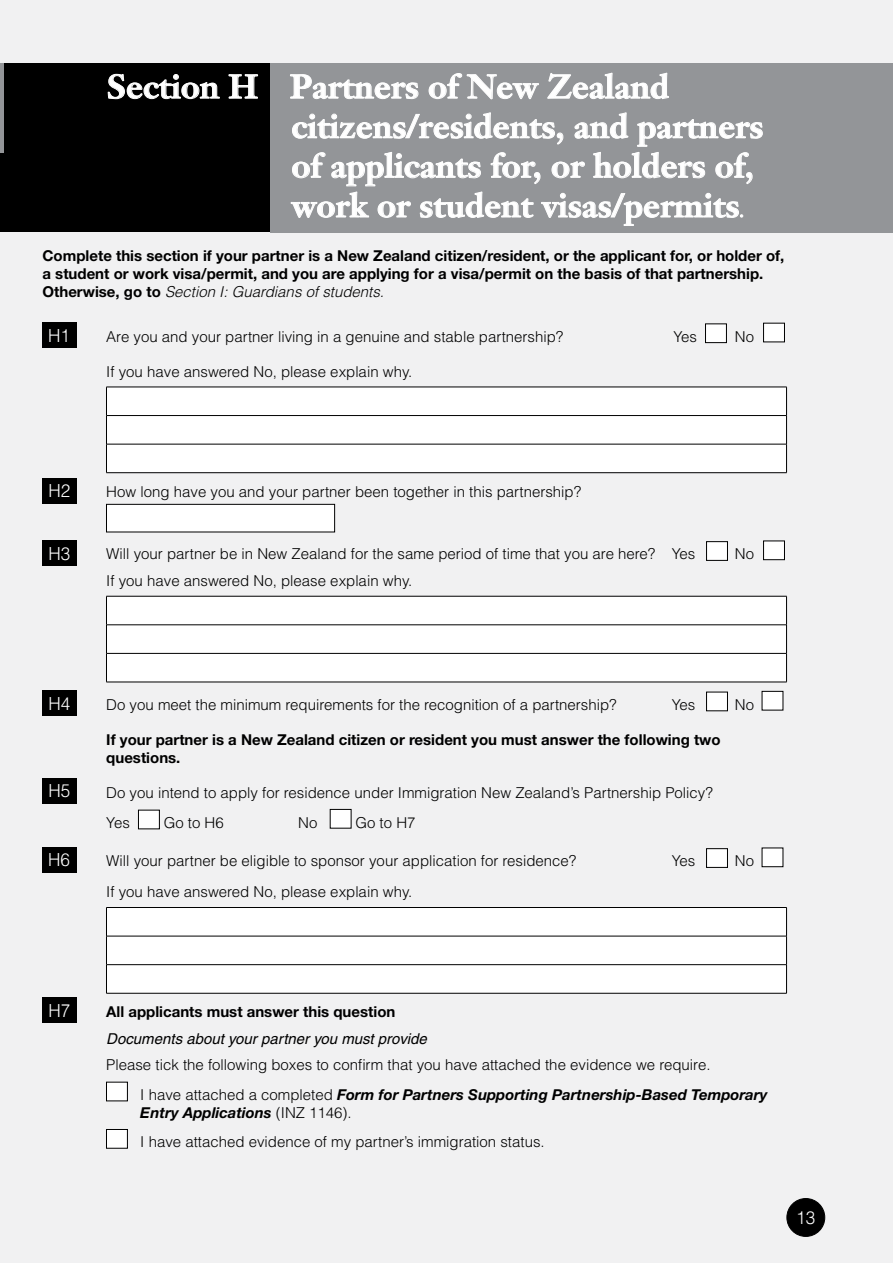
<style>
.page{position:relative;width:893px;height:1263px;background:#f1f1f2}
.page>*{position:absolute;margin:0;border:0;box-sizing:border-box;transform-origin:0 0}
.t1{font:700 33px/39.6px "Janson Text";color:#fff}
.t2{font:300 18px "Helvetica";color:#fff;scale:.95 1}
.t3{font:300 15px/30px "Helvetica";color:#000}
.t4{font:700 15px/18px "Helvetica Neue";color:#000}
.t5{font:italic 700 15px/18px "Helvetica Neue";color:#000}
.t6{font:italic 300 15px "Helvetica";color:#000}
.t7{font:italic 15px "Helvetica";color:#000}
.s1{font-size:15px}
.s2{font-family:"Helvetica Neue";font-weight:700;font-style:normal}
.s3{font-family:"Helvetica";font-weight:300;font-style:normal}
</style>
<div class="page">
<div style="left:787px;top:1198px;width:38px;height:38px;background:#000;border-radius:50%"></div>
<div style="left:787px;top:1198px;width:38px;height:38px;border:1px solid #000;border-radius:50%"></div>
<div style="left:0;top:64px;width:334px;height:168px;background:#000"></div>
<div style="left:271px;top:64px;width:622px;height:169px;background:#939598"></div>
<svg style="left:107px;top:74px;width:113px;height:25px"></svg>
<svg style="left:228px;top:74px;width:30px;height:25px"></svg>
<svg style="left:290px;top:74px;width:129px;height:25px"></svg>
<svg style="left:428px;top:73px;width:111px;height:27px"></svg>
<svg style="left:547px;top:72px;width:122px;height:27px"></svg>
<svg style="left:290px;top:112px;width:473px;height:114px"></svg>
<hr style="left:0;top:64px;width:3px;height:89px;background:#939598">
<div style="left:42px;top:323px;width:34px;height:25px;background:#000"></div>
<div style="left:43px;top:478px;width:34px;height:25px;background:#000"></div>
<div style="left:43px;top:541px;width:34px;height:25px;background:#000"></div>
<div style="left:43px;top:691px;width:34px;height:25px;background:#000"></div>
<div style="left:43px;top:778px;width:34px;height:25px;background:#000"></div>
<div style="left:42px;top:847px;width:34px;height:25px;background:#000"></div>
<div style="left:43px;top:998px;width:34px;height:25px;background:#000"></div>
<div style="left:705px;top:324px;width:21px;height:19px;background:#fff"></div>
<div style="left:705px;top:324px;width:22px;height:19px;border:1px solid #000"></div>
<div style="left:763px;top:323px;width:21px;height:19px;background:#fff"></div>
<div style="left:763px;top:323px;width:22px;height:19px;border:1px solid #000"></div>
<div style="left:107px;top:388px;width:679px;height:84px;background:#fff"></div>
<hr style="left:106px;top:387px;width:681px;height:1px;background:#000">
<hr style="left:106px;top:415px;width:681px;height:1px;background:#000">
<hr style="left:106px;top:444px;width:681px;height:1px;background:#000">
<svg style="left:106px;top:387px;width:1px;height:85px"></svg>
<svg style="left:786px;top:387px;width:1px;height:85px"></svg>
<hr style="left:106px;top:472px;width:681px;height:1px;background:#000">
<div style="left:106px;top:504px;width:229px;height:28px;background:#fff"></div>
<div style="left:106px;top:504px;width:229px;height:28px;border:1px solid #000"></div>
<div style="left:706px;top:542px;width:21px;height:18px;background:#fff"></div>
<div style="left:706px;top:541px;width:22px;height:20px;border:1px solid #000"></div>
<div style="left:763px;top:541px;width:21px;height:19px;background:#fff"></div>
<div style="left:763px;top:541px;width:22px;height:19px;border:1px solid #000"></div>
<div style="left:107px;top:597px;width:679px;height:85px;background:#fff"></div>
<hr style="left:106px;top:596px;width:681px;height:1px;background:#000">
<hr style="left:106px;top:624px;width:681px;height:1px;background:#000">
<hr style="left:106px;top:653px;width:681px;height:1px;background:#000">
<svg style="left:106px;top:596px;width:1px;height:86px"></svg>
<svg style="left:786px;top:596px;width:1px;height:86px"></svg>
<hr style="left:106px;top:682px;width:681px;height:1px;background:#000">
<div style="left:706px;top:692px;width:21px;height:19px;background:#fff"></div>
<div style="left:706px;top:692px;width:22px;height:19px;border:1px solid #000"></div>
<div style="left:762px;top:691px;width:21px;height:19px;background:#fff"></div>
<div style="left:762px;top:691px;width:21px;height:19px;border:1px solid #000"></div>
<div style="left:138px;top:810px;width:21px;height:19px;background:#fff"></div>
<div style="left:138px;top:810px;width:22px;height:19px;border:1px solid #000"></div>
<div style="left:330px;top:809px;width:21px;height:19px;background:#fff"></div>
<div style="left:330px;top:809px;width:21px;height:19px;border:1px solid #000"></div>
<div style="left:706px;top:849px;width:21px;height:18px;background:#fff"></div>
<div style="left:706px;top:848px;width:22px;height:19px;border:1px solid #000"></div>
<div style="left:762px;top:848px;width:21px;height:19px;background:#fff"></div>
<div style="left:762px;top:848px;width:21px;height:19px;border:1px solid #000"></div>
<div style="left:107px;top:908px;width:679px;height:85px;background:#fff"></div>
<hr style="left:106px;top:907px;width:681px;height:1px;background:#000">
<hr style="left:106px;top:936px;width:681px;height:1px;background:#000">
<hr style="left:106px;top:964px;width:681px;height:1px;background:#000">
<svg style="left:106px;top:908px;width:1px;height:85px"></svg>
<svg style="left:786px;top:908px;width:1px;height:85px"></svg>
<hr style="left:106px;top:993px;width:681px;height:1px;background:#000">
<div style="left:106px;top:1082px;width:21px;height:19px;background:#fff"></div>
<div style="left:106px;top:1082px;width:22px;height:19px;border:1px solid #000"></div>
<div style="left:106px;top:1129px;width:21px;height:19px;background:#fff"></div>
<div style="left:106px;top:1129px;width:22px;height:19px;border:1px solid #000"></div>
<h1 class="t1" style="left:292px;top:66px;width:473px;text-indent:-185px">Section H Partners of New Zealand citizens/residents, and partners of applicants for, or holders of, work or student visas/permits<span class="s1">.</span></h1>
<p class="t4" style="left:43px;top:246px;width:743px">Complete this section if your partner is a New Zealand citizen/resident, or the applicant for, or holder of, a student or work visa/permit, and you are applying for a visa/permit on the basis of that partnership.</p>
<p class="t6" style="left:43px;top:282px;width:343px"><span class="s2">Otherwise, go to</span> Section I: Guardians of students.</p>
<p class="t2" style="left:48px;top:324px;width:25px">H1</p>
<p class="t3" style="left:106px;top:321px;width:459px">Are you and your partner living in a genuine and stable partnership?</p>
<p class="t3" style="left:673px;top:321px;width:25px">Yes</p>
<p class="t3" style="left:735px;top:321px;width:21px">No</p>
<p class="t3" style="left:106px;top:356px;width:307px">If you have answered No, please explain why.</p>
<p class="t2" style="left:49px;top:480px;width:25px">H2</p>
<p class="t2" style="left:49px;top:542px;width:25px">H3</p>
<p class="t3" style="left:106px;top:476px;width:476px">How long have you and your partner been together in this partnership?</p>
<p class="t3" style="left:106px;top:538px;width:591px">Will your partner be in New Zealand for the same period of time that you are here? Yes</p>
<p class="t3" style="left:735px;top:538px;width:21px">No</p>
<p class="t3" style="left:106px;top:565px;width:307px">If you have answered No, please explain why.</p>
<p class="t2" style="left:49px;top:692px;width:25px">H4</p>
<p class="t2" style="left:49px;top:780px;width:25px">H5</p>
<p class="t2" style="left:48px;top:849px;width:25px">H6</p>
<p class="t3" style="left:106px;top:689px;width:512px">Do you meet the minimum requirements for the recognition of a partnership?</p>
<p class="t3" style="left:672px;top:689px;width:25px">Yes</p>
<p class="t3" style="left:735px;top:689px;width:21px">No</p>
<p class="t4" style="left:106px;top:730px;width:616px">If your partner is a New Zealand citizen or resident you must answer the following two questions.</p>
<p class="t3" style="left:106px;top:777px;width:608px">Do you intend to apply for residence under Immigration New Zealand’s Partnership Policy?<br>Yes</p>
<p class="t3" style="left:164px;top:807px;width:62px">Go to H6</p>
<p class="t3" style="left:298px;top:807px;width:21px">No</p>
<p class="t3" style="left:355px;top:807px;width:62px">Go to H7</p>
<p class="t3" style="left:106px;top:845px;width:472px">Will your partner be eligible to sponsor your application for residence?</p>
<p class="t3" style="left:672px;top:845px;width:25px">Yes</p>
<p class="t3" style="left:735px;top:845px;width:21px">No</p>
<p class="t3" style="left:106px;top:876px;width:307px">If you have answered No, please explain why.</p>
<p class="t2" style="left:49px;top:999px;width:25px">H7</p>
<p class="t4" style="left:106px;top:1003px;width:291px">All applicants must answer this question</p>
<p class="t7" style="left:106px;top:1030px;width:322px">Documents about your partner you must provide</p>
<p class="t3" style="left:106px;top:1050px;width:606px">Please tick the following boxes to confirm that you have attached the evidence we require.</p>
<p class="t5" style="left:140px;top:1085px;width:629px"><span class="s3">I have attached a completed</span> Form for Partners Supporting Partnership-Based Temporary<br>Entry Applications <span class="s3">(INZ 1146).</span></p>
<p class="t3" style="left:140px;top:1126px;width:406px">I have attached evidence of my partner’s immigration status.</p>
<p class="t2" style="left:796px;top:1206px;width:22px">13</p>
</div>
